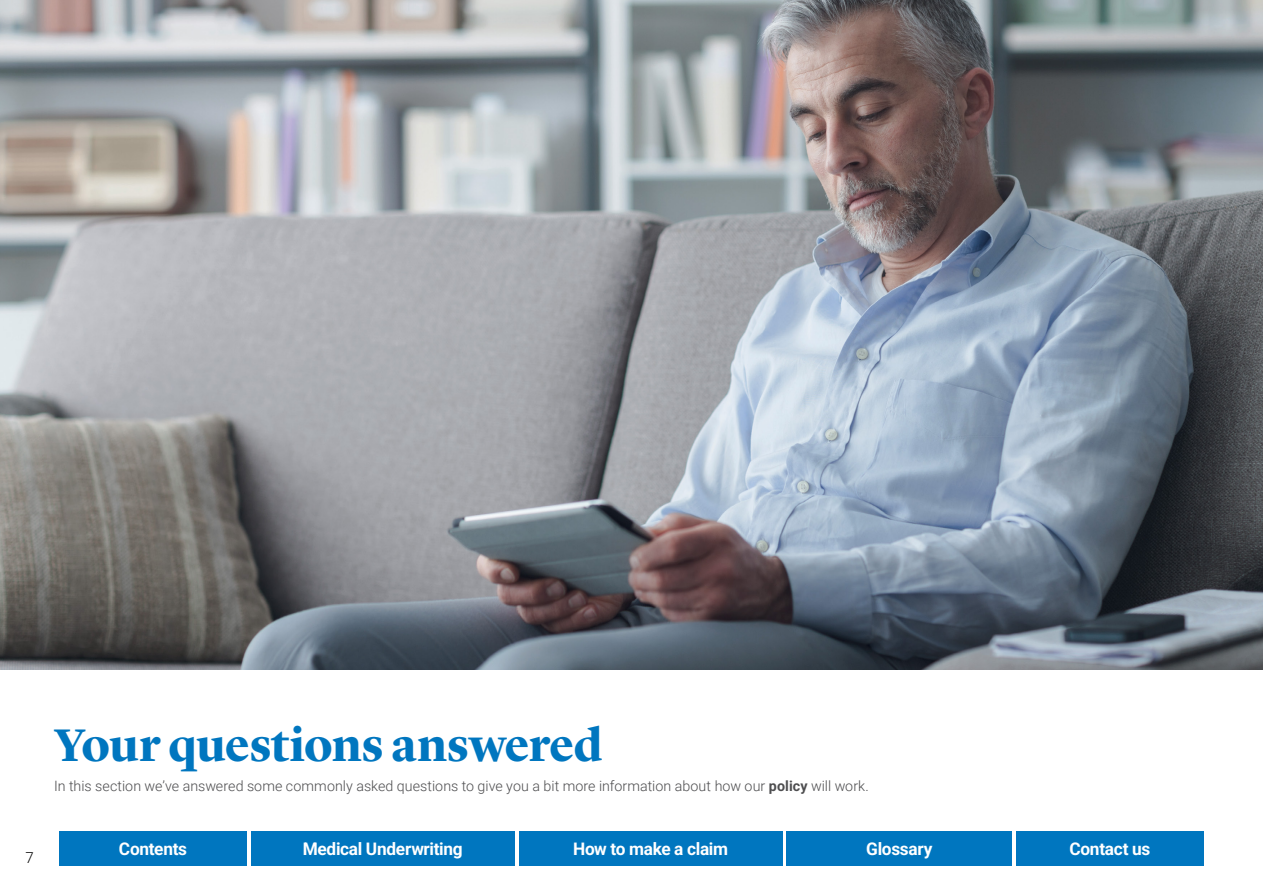
<style>
.page{position:relative;width:1263px;height:893px;background:#fff}
.page>*{position:absolute;margin:0;border:0;box-sizing:border-box;transform-origin:0 0}
.IMPACT_TITLE_-_Small_-_31_6pt_28pt{font:700 47.4px "Lyon Display";letter-spacing:-.01em;color:#0076bf}
.t1{font:700 17.25px "Roboto";letter-spacing:-.02em;color:#fff}
.t2{font:300 15px "Roboto";color:#000}
.Body_copy__Roman_-_9_5pt_11_3pt{font:300 14.25px "Roboto";letter-spacing:.005em;color:#4d4d4f}
.s1{font-weight:700}
</style>
<div class="page">
<img style="left:0;top:0;width:1263px;height:669px">
<div style="left:60px;top:831px;width:187px;height:34px;background:#0076bf"></div>
<div style="left:1016px;top:831px;width:187px;height:34px;background:#0076bf"></div>
<div style="left:251px;top:831px;width:263px;height:34px;background:#0076bf"></div>
<div style="left:519px;top:831px;width:263px;height:34px;background:#0076bf"></div>
<div style="left:787px;top:831px;width:225px;height:34px;background:#0076bf"></div>
<p class="t2" style="left:26px;top:848px;width:10px">7</p>
<p class="IMPACT_TITLE_-_Small_-_31_6pt_28pt" style="left:54px;top:710px;width:550px">Your questions answered</p>
<p class="Body_copy__Roman_-_9_5pt_11_3pt" style="left:54px;top:776px;width:816px">In this section we’ve answered some commonly asked questions to give you a bit more information about how our <span class="s1">policy</span> will work.</p>
<p class="t1" style="left:119px;top:837px;width:70px">Contents</p>
<p class="t1" style="left:303px;top:837px;width:162px">Medical Underwriting</p>
<p class="t1" style="left:573px;top:837px;width:156px">How to make a claim</p>
<p class="t1" style="left:866px;top:837px;width:68px">Glossary</p>
<p class="t1" style="left:1069px;top:837px;width:82px">Contact us</p>
</div>
